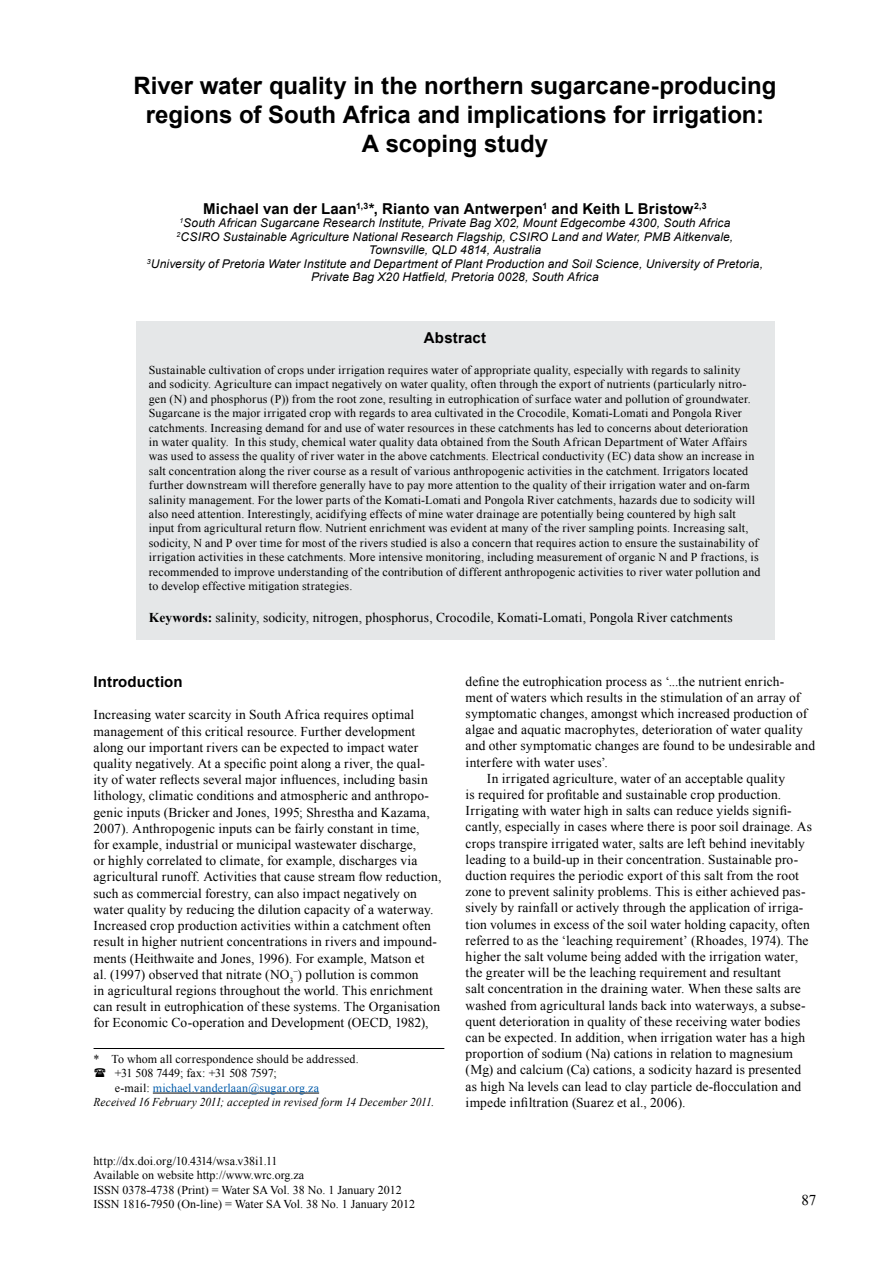
<style>
.page{position:relative;width:893px;height:1263px;background:#fff}
.page>*{position:absolute;margin:0;border:0;box-sizing:border-box;transform-origin:0 0}
.t1{font:700 24px/28.8px "Arial";color:#000;text-align:center}
.t2{font:700 15px "Arial";letter-spacing:.01em;color:#000}
.t3{font:15px "Times New Roman";color:#000}
.t4{font:13.5px/16.2px "Times New Roman";letter-spacing:.01em;color:#000}
.t5{font:12px/14.4px "Times New Roman";letter-spacing:.015em;color:#000}
.t6{font:italic 12px/13.5px "Arial";letter-spacing:.01em;color:#000;text-align:center}
.t7{font:italic 12px "Times New Roman";letter-spacing:.015em;color:#000;scale:.95 1}
.t8{font:12px "Times New Roman";letter-spacing:.015em;color:#005baa}
.t9{font:12px "Times New Roman";letter-spacing:-.005em;color:#000}
.s1{font-weight:700}
.s2{color:#000}
</style>
<div class="page">
<div style="left:136px;top:321px;width:638px;height:319px;background:#e5e7e8"></div>
<hr style="left:153px;top:1093px;width:166px;height:1px;background:#000">
<hr style="left:94px;top:1048px;width:350px;height:1px;background:#000">
<h1 class="t1" style="left:134px;top:72px;width:644px">River water quality in the northern sugarcane-producing regions of South Africa and implications for irrigation:<br>A scoping study</h1>
<p class="t2" style="left:203px;top:198px;width:505px">Michael van der Laan<sup>1,3</sup>*, Rianto van Antwerpen<sup>1</sup> and Keith L Bristow<sup>2,3</sup></p>
<p class="t6" style="left:147px;top:216px;width:618px"><sup>1</sup>South African Sugarcane Research Institute, Private Bag X02, Mount Edgecombe 4300, South Africa<br><sup>2</sup>CSIRO Sustainable Agriculture National Research Flagship, CSIRO Land and Water, PMB Aitkenvale, Townsville, QLD 4814, Australia<br><sup>3</sup>University of Pretoria Water Institute and Department of Plant Production and Soil Science, University of Pretoria, Private Bag X20 Hatfield, Pretoria 0028, South Africa</p>
<p class="t2" style="left:424px;top:328px;width:64px">Abstract</p>
<p class="t5" style="left:149px;top:363px;width:613px">Sustainable cultivation of crops under irrigation requires water of appropriate quality, especially with regards to salinity and sodicity. Agriculture can impact negatively on water quality, often through the export of nutrients (particularly nitro&shy;gen (N) and phosphorus (P)) from the root zone, resulting in eutrophication of surface water and pollution of groundwater.<br>Sugarcane is the major irrigated crop with regards to area cultivated in the Crocodile, Komati-Lomati and Pongola River catchments. Increasing demand for and use of water resources in these catchments has led to concerns about deterioration in water quality. In this study, chemical water quality data obtained from the South African Department of Water Affairs was used to assess the quality of river water in the above catchments. Electrical conductivity (EC) data show an increase in salt concentration along the river course as a result of various anthropogenic activities in the catchment. Irrigators located further downstream will therefore generally have to pay more attention to the quality of their irrigation water and on-farm salinity management. For the lower parts of the Komati-Lomati and Pongola River catchments, hazards due to sodicity will also need attention. Interestingly, acidifying effects of mine water drainage are potentially being countered by high salt input from agricultural return flow. Nutrient enrichment was evident at many of the river sampling points. Increasing salt, sodicity, N and P over time for most of the rivers studied is also a concern that requires action to ensure the sustainability of irrigation activities in these catchments. More intensive monitoring, including measurement of organic N and P fractions, is recommended to improve understanding of the contribution of different anthropogenic activities to river water pollution and to develop effective mitigation strategies.</p>
<p class="t4" style="left:149px;top:609px;width:585px"><span class="s1">Keywords:</span> salinity, sodicity, nitrogen, phosphorus, Crocodile, Komati-Lomati, Pongola River catchments</p>
<p class="t2" style="left:94px;top:672px;width:91px">Introduction</p>
<p class="t4" style="left:94px;top:707px;width:349px">Increasing water scarcity in South Africa requires optimal management of this critical resource. Further development along our important rivers can be expected to impact water quality negatively. At a specific point along a river, the qual&shy;ity of water reflects several major influences, including basin lithology, climatic conditions and atmospheric and anthropo&shy;genic inputs (Bricker and Jones, 1995; Shrestha and Kazama, 2007). Anthropogenic inputs can be fairly constant in time,<br>for example, industrial or municipal wastewater discharge,<br>or highly correlated to climate, for example, discharges via agricultural runoff. Activities that cause stream flow reduction, such as commercial forestry, can also impact negatively on water quality by reducing the dilution capacity of a waterway.<br>Increased crop production activities within a catchment often result in higher nutrient concentrations in rivers and impound&shy;ments (Heithwaite and Jones, 1996). For example, Matson et<br>al. (1997) observed that nitrate (NO<sub>3</sub><sup>−</sup>) pollution is common<br>in agricultural regions throughout the world. This enrichment can result in eutrophication of these systems. The Organisation for Economic Co-operation and Development (OECD, 1982),</p>
<p class="t5" style="left:94px;top:1051px;width:267px">* To whom all correspondence should be addressed.</p>
<p class="t9" style="left:115px;top:1065px;width:163px">+31 508 7449; fax: +31 508 7597;</p>
<p class="t8" style="left:115px;top:1080px;width:206px"><span class="s2">e-mail:</span> michael.vanderlaan@sugar.org.za</p>
<p class="t7" style="left:94px;top:1094px;width:360px">Received 16 February 2011; accepted in revised form 14 December 2011.</p>
<p class="t5" style="left:94px;top:1153px;width:323px">http://dx.doi.org/10.4314/wsa.v38i1.11<br>Available on website http://www.wrc.org.za<br>ISSN 0378-4738 (Print) = Water SA Vol. 38 No. 1 January 2012<br>ISSN 1816-7950 (On-line) = Water SA Vol. 38 No. 1 January 2012</p>
<p class="t4" style="left:466px;top:673px;width:320px">define the eutrophication process as ‘...the nutrient enrich-</p>
<p class="t4" style="left:466px;top:689px;width:336px">ment of waters which results in the stimulation of an array of</p>
<p class="t4" style="left:466px;top:705px;width:343px">symptomatic changes, amongst which increased production of</p>
<p class="t4" style="left:466px;top:721px;width:339px">algae and aquatic macrophytes, deterioration of water quality</p>
<p class="t4" style="left:466px;top:737px;width:351px">and other symptomatic changes are found to be undesirable and</p>
<p class="t4" style="left:466px;top:754px;width:144px">interfere with water uses’.</p>
<p class="t4" style="left:487px;top:770px;width:300px">In irrigated agriculture, water of an acceptable quality</p>
<p class="t4" style="left:466px;top:786px;width:317px">is required for profitable and sustainable crop production.</p>
<p class="t4" style="left:466px;top:802px;width:328px">Irrigating with water high in salts can reduce yields signifi-</p>
<p class="t4" style="left:466px;top:818px;width:348px">cantly, especially in cases where there is poor soil drainage. As</p>
<p class="t4" style="left:466px;top:835px;width:341px">crops transpire irrigated water, salts are left behind inevitably</p>
<p class="t4" style="left:466px;top:851px;width:334px">leading to a build-up in their concentration. Sustainable pro-</p>
<p class="t4" style="left:466px;top:867px;width:335px">duction requires the periodic export of this salt from the root</p>
<p class="t4" style="left:466px;top:883px;width:341px">zone to prevent salinity problems. This is either achieved pas-</p>
<p class="t4" style="left:466px;top:899px;width:339px">sively by rainfall or actively through the application of irriga-</p>
<p class="t4" style="left:466px;top:916px;width:346px">tion volumes in excess of the soil water holding capacity, often</p>
<p class="t4" style="left:466px;top:932px;width:344px">referred to as the ‘leaching requirement’ (Rhoades, 1974). The</p>
<p class="t4" style="left:466px;top:948px;width:334px">higher the salt volume being added with the irrigation water,</p>
<p class="t4" style="left:466px;top:964px;width:317px">the greater will be the leaching requirement and resultant</p>
<p class="t4" style="left:466px;top:980px;width:337px">salt concentration in the draining water. When these salts are</p>
<p class="t4" style="left:466px;top:997px;width:341px">washed from agricultural lands back into waterways, a subse-</p>
<p class="t4" style="left:466px;top:1013px;width:336px">quent deterioration in quality of these receiving water bodies</p>
<p class="t4" style="left:466px;top:1029px;width:341px">can be expected. In addition, when irrigation water has a high</p>
<p class="t4" style="left:466px;top:1045px;width:329px">proportion of sodium (Na) cations in relation to magnesium</p>
<p class="t4" style="left:466px;top:1061px;width:337px">(Mg) and calcium (Ca) cations, a sodicity hazard is presented</p>
<p class="t4" style="left:466px;top:1078px;width:337px">as high Na levels can lead to clay particle de-flocculation and</p>
<p class="t4" style="left:466px;top:1094px;width:221px">impede infiltration (Suarez et al., 2006).</p>
<p class="t3" style="left:801px;top:1190px;width:16px">87</p>
</div>
